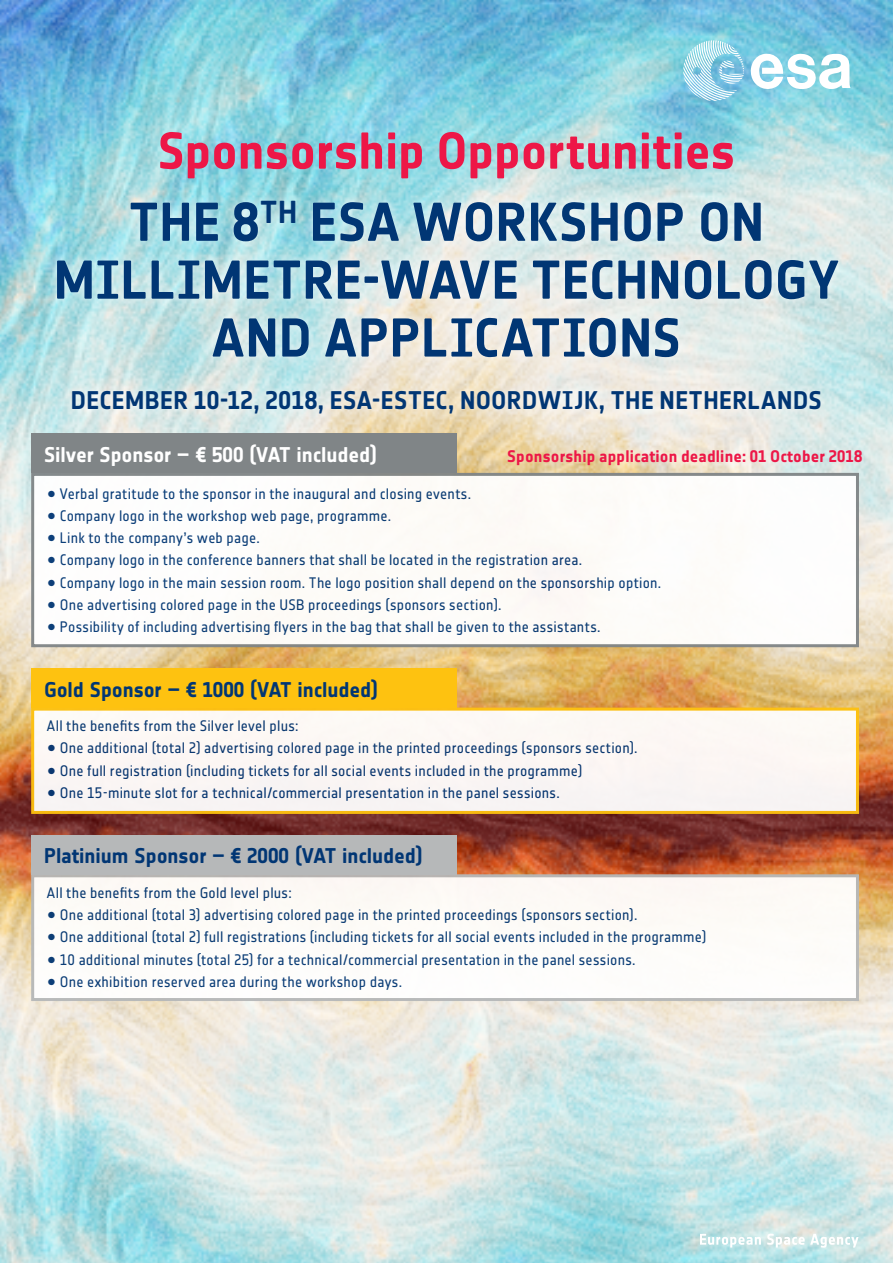
<style>
.page{position:relative;width:893px;height:1263px;background:#fff}
.page>*{position:absolute;margin:0;border:0;box-sizing:border-box;transform-origin:0 0}
.t1{font:700 53.7px "Notes Esa";letter-spacing:.01em;color:#013674}
.t2{font:700 51px "Notes Esa";color:#ed1747}
.t3{font:700 25.2px "Notes Esa";letter-spacing:.02em;color:#013674}
.t4{font:700 21px "Notes Esa";letter-spacing:-.005em;color:#013674}
.t5{font:700 21px "Notes Esa";letter-spacing:-.005em;color:#fff}
.t6{font:700 16.5px "Notes Esa";letter-spacing:.01em;color:#ed1747}
.t7{font:15px "Notes Esa";letter-spacing:.015em;color:#013674}
.s1{font-family:"Helvetica Neue"}
</style>
<div class="page">
<img style="left:0;top:0;width:893px;height:1263px">
<svg style="left:700px;top:1234px;width:61px;height:13px"></svg>
<svg style="left:767px;top:1233px;width:92px;height:15px"></svg>
<svg style="left:683px;top:40px;width:61px;height:61px;background:#9cd4e7"></svg>
<svg style="left:750px;top:53px;width:100px;height:37px"></svg>
<div style="left:33px;top:709px;width:824px;height:103px;background:#fcf6f4"></div>
<div style="left:31px;top:708px;width:828px;height:106px;border:3px solid #fec210"></div>
<div style="left:31px;top:668px;width:425px;height:40px;background:#fec210"></div>
<div style="left:33px;top:876px;width:824px;height:123px;background:#fdfcf8"></div>
<div style="left:31px;top:874px;width:828px;height:127px;border:3px solid #b6b8b9"></div>
<div style="left:31px;top:835px;width:425px;height:39px;background:#b6b8b9"></div>
<div style="left:33px;top:474px;width:824px;height:172px;background:#fff"></div>
<div style="left:31px;top:473px;width:828px;height:174px;border:3px solid #808587"></div>
<div style="left:31px;top:434px;width:425px;height:39px;background:#808587"></div>
<div style="left:46px;top:189px;width:802px;height:234px;background:#fff;opacity:.75"></div>
<p class="t2" style="left:158px;top:121px;width:579px">Sponsorship Opportunities</p>
<p class="t1" style="left:129px;top:190px;width:636px">THE 8<sup>TH</sup> ESA WORKSHOP ON</p>
<p class="t1" style="left:54px;top:248px;width:787px">MILLIMETRE-WAVE TECHNOLOGY</p>
<p class="t1" style="left:212px;top:306px;width:471px">AND APPLICATIONS</p>
<p class="t3" style="left:71px;top:385px;width:753px">DECEMBER 10-12, 2018, ESA-ESTEC, NOORDWIJK, THE NETHERLANDS</p>
<p class="t5" style="left:44px;top:442px;width:334px">Silver Sponsor – € 500 (VAT included)</p>
<p class="t6" style="left:507px;top:446px;width:356px">Sponsorship application deadline: 01 October 2018</p>
<p class="t7" style="left:47px;top:485px;width:426px"><span class="s1">●</span> Verbal gratitude to the sponsor in the inaugural and closing events.</p>
<p class="t7" style="left:47px;top:507px;width:346px"><span class="s1">●</span> Company logo in the workshop web page, programme.</p>
<p class="t7" style="left:47px;top:529px;width:214px"><span class="s1">●</span> Link to the company’s web page.</p>
<p class="t7" style="left:47px;top:551px;width:537px"><span class="s1">●</span> Company logo in the conference banners that shall be located in the registration area.</p>
<p class="t7" style="left:47px;top:574px;width:616px"><span class="s1">●</span> Company logo in the main session room. The logo position shall depend on the sponsorship option.</p>
<p class="t7" style="left:47px;top:596px;width:456px"><span class="s1">●</span> One advertising colored page in the USB proceedings (sponsors section).</p>
<p class="t7" style="left:47px;top:618px;width:555px"><span class="s1">●</span> Possibility of including advertising flyers in the bag that shall be given to the assistants.</p>
<p class="t4" style="left:44px;top:677px;width:335px">Gold Sponsor – € 1000 (VAT included)</p>
<p class="t7" style="left:47px;top:717px;width:253px">All the benefits from the Silver level plus:</p>
<p class="t7" style="left:47px;top:739px;width:592px"><span class="s1">●</span> One additional (total 2) advertising colored page in the printed proceedings (sponsors section).</p>
<p class="t7" style="left:47px;top:762px;width:537px"><span class="s1">●</span> One full registration (including tickets for all social events included in the programme)</p>
<p class="t7" style="left:47px;top:784px;width:514px"><span class="s1">●</span> One 15-minute slot for a technical/commercial presentation in the panel sessions.</p>
<p class="t4" style="left:44px;top:843px;width:380px">Platinium Sponsor – € 2000 (VAT included)</p>
<p class="t7" style="left:47px;top:884px;width:246px">All the benefits from the Gold level plus:</p>
<p class="t7" style="left:47px;top:906px;width:592px"><span class="s1">●</span> One additional (total 3) advertising colored page in the printed proceedings (sponsors section).</p>
<p class="t7" style="left:47px;top:928px;width:661px"><span class="s1">●</span> One additional (total 2) full registrations (including tickets for all social events included in the programme)</p>
<p class="t7" style="left:47px;top:951px;width:590px"><span class="s1">●</span> 10 additional minutes (total 25) for a technical/commercial presentation in the panel sessions.</p>
<p class="t7" style="left:47px;top:973px;width:357px"><span class="s1">●</span> One exhibition reserved area during the workshop days.</p>
</div>
